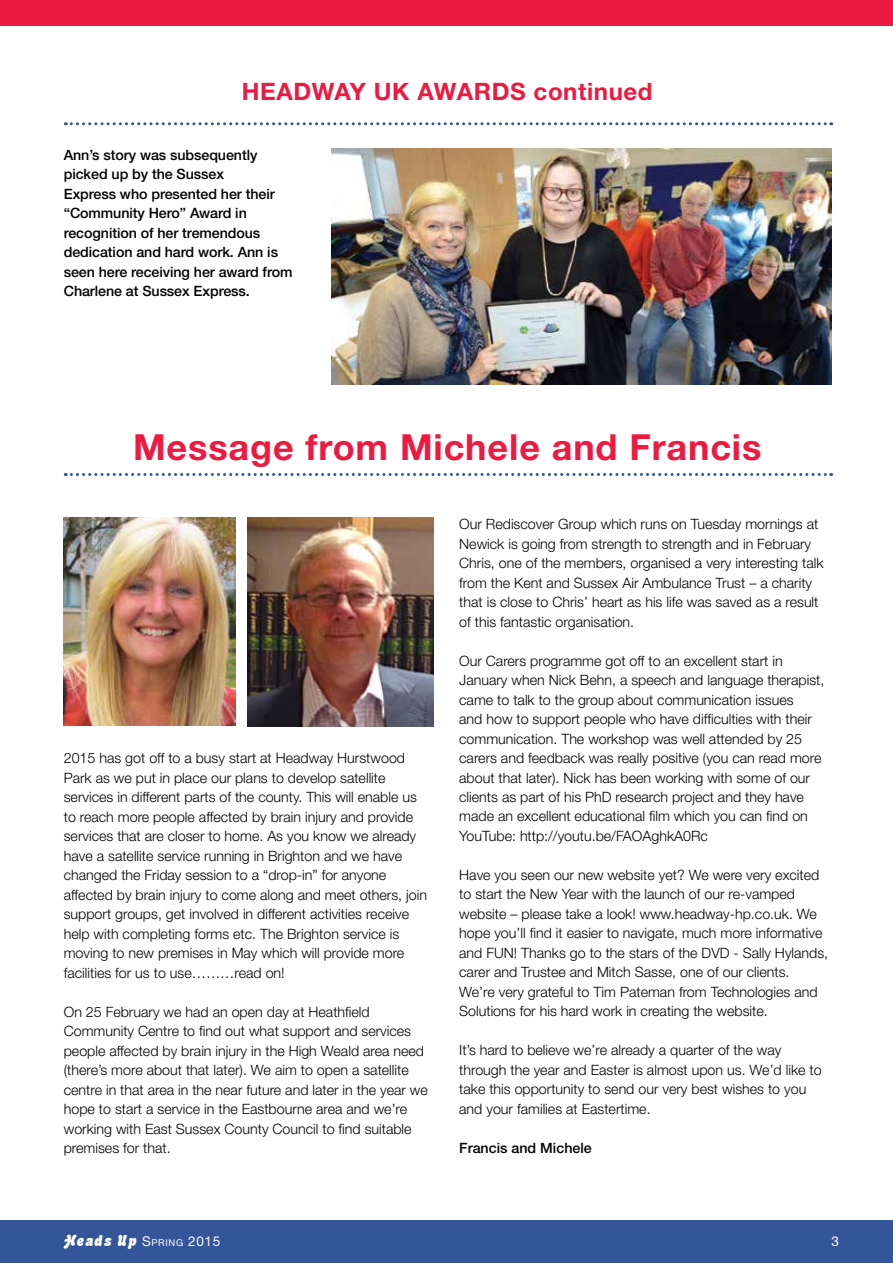
<style>
.page{position:relative;width:893px;height:1263px;background:#fff}
.page>*{position:absolute;margin:0;border:0;box-sizing:border-box;transform-origin:0 0}
.t1{font:700 36px "Helvetica Neue";letter-spacing:.025em;color:#ed1941}
.t2{font:700 24px "Helvetica Neue";letter-spacing:.025em;color:#ed1941}
.t3{font:italic 15px "Advert";letter-spacing:.05em;color:#fff}
.t4{font:300 14.25px/19.5px "Helvetica Neue";color:#000}
.t5{font:500 14.25px/19.5px "Helvetica Neue";letter-spacing:-.005em;color:#000}
.t6{font:13.5px "Helvetica Neue";color:#fff}
.s1{font-family:"Helvetica Neue";font-style:normal;font-size:13.5px}
.s2{font-family:"Helvetica Neue";font-style:normal;font-size:9.45px}
</style>
<div class="page">
<div style="left:0;top:0;width:893px;height:25px;background:#ed1941"></div>
<svg style="left:65px;top:473px;width:767px;height:3px"></svg>
<div style="left:0;top:1220px;width:893px;height:43px;background:#35559a"></div>
<img style="left:248px;top:518px;width:186px;height:208px">
<img style="left:64px;top:518px;width:171px;height:207px">
<svg style="left:65px;top:122px;width:767px;height:3px"></svg>
<img style="left:332px;top:149px;width:499px;height:236px">
<h2 class="t2" style="left:242px;top:76px;width:412px">HEADWAY UK AWARDS continued</h2>
<p class="t5" style="left:64px;top:145px;width:230px">Ann’s story was subsequently picked up by the Sussex<br>Express who presented her their “Community Hero” Award in recognition of her tremendous dedication and hard work. Ann is seen here receiving her award from<br>Charlene at Sussex Express.</p>
<h1 class="t1" style="left:133px;top:424px;width:630px">Message from Michele and Francis</h1>
<p class="t4" style="left:64px;top:748px;width:365px">2015 has got off to a busy start at Headway Hurstwood Park as we put in place our plans to develop satellite services in different parts of the county. This will enable us to reach more people affected by brain injury and provide services that are closer to home. As you know we already have a satellite service running in Brighton and we have changed the Friday session to a “drop-in” for anyone affected by brain injury to come along and meet others, join support groups, get involved in different activities receive help with completing forms etc. The Brighton service is moving to new premises in May which will provide more facilities for us to use………read on!</p>
<p class="t4" style="left:64px;top:1001px;width:366px">On 25 February we had an open day at Heathfield Community Centre to find out what support and services people affected by brain injury in the High Weald area need (there’s more about that later). We aim to open a satellite centre in that area in the near future and later in the year we hope to start a service in the Eastbourne area and we’re working with East Sussex County Council to find suitable premises for that.</p>
<p class="t4" style="left:459px;top:514px;width:366px">Our Rediscover Group which runs on Tuesday mornings at Newick is going from strength to strength and in February Chris, one of the members, organised a very interesting talk from the Kent and Sussex Air Ambulance Trust – a charity that is close to Chris’ heart as his life was saved as a result of this fantastic organisation.</p>
<p class="t4" style="left:459px;top:650px;width:367px">Our Carers programme got off to an excellent start in January when Nick Behn, a speech and language therapist, came to talk to the group about communication issues<br>and how to support people who have difficulties with their communication. The workshop was well attended by 25 carers and feedback was really positive (you can read more about that later). Nick has been working with some of our clients as part of his PhD research project and they have made an excellent educational film which you can find on YouTube: http://youtu.be/FAOAghkA0Rc</p>
<p class="t4" style="left:459px;top:865px;width:370px">Have you seen our new website yet? We were very excited to start the New Year with the launch of our re-vamped website – please take a look! www.headway-hp.co.uk. We hope you’ll find it easier to navigate, much more informative and FUN! Thanks go to the stars of the DVD - Sally Hylands, carer and Trustee and Mitch Sasse, one of our clients.<br>We’re very grateful to Tim Pateman from Technologies and Solutions for his hard work in creating the website.</p>
<p class="t4" style="left:459px;top:1040px;width:364px">It’s hard to believe we’re already a quarter of the way through the year and Easter is almost upon us. We’d like to take this opportunity to send our very best wishes to you and your families at Eastertime.</p>
<p class="t5" style="left:459px;top:1138px;width:134px">Francis and Michele</p>
<p class="t3" style="left:64px;top:1232px;width:158px">Heads Up <span class="s1">S</span><span class="s2">pring</span> <span class="s1">2015</span></p>
<p class="t6" style="left:831px;top:1233px;width:9px">3</p>
</div>
